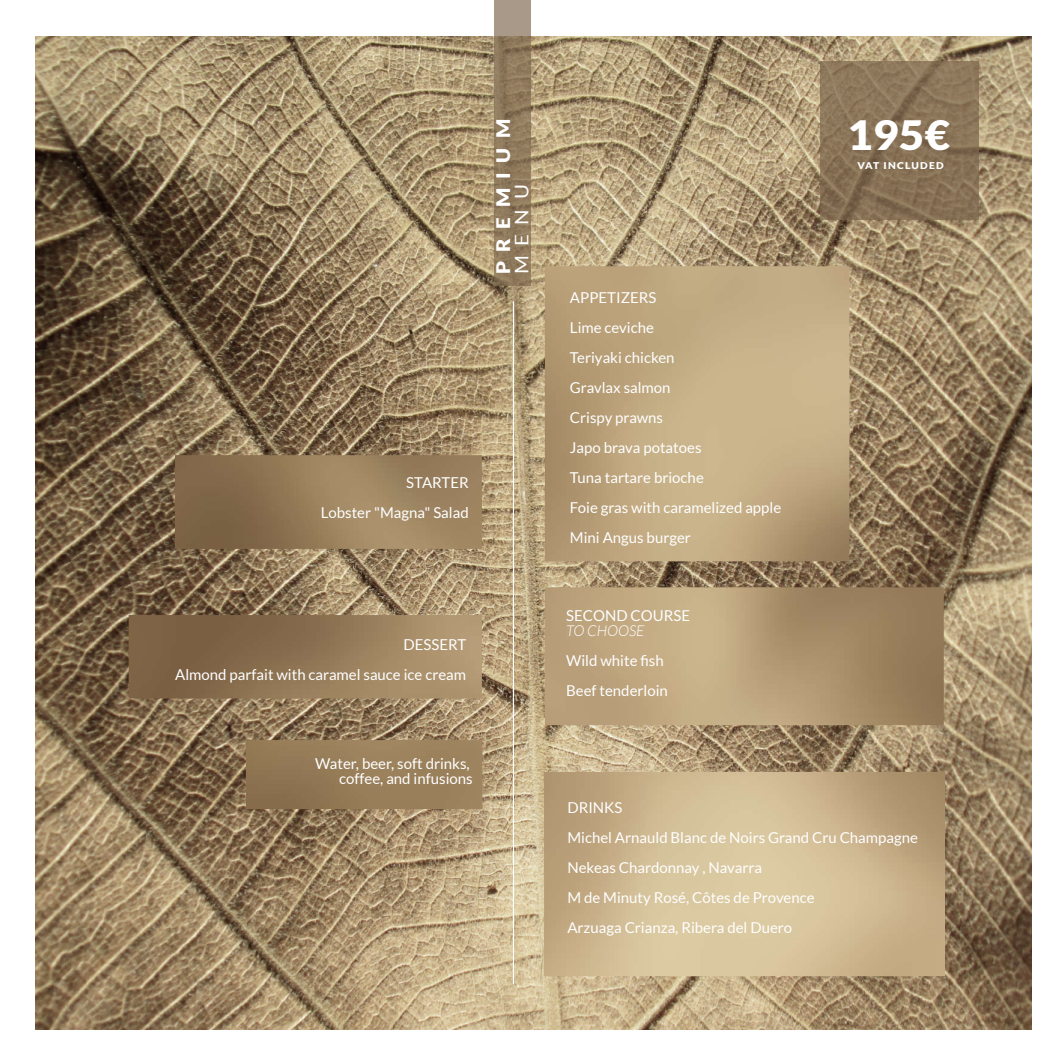
<style>
.page{position:relative;width:1063px;height:1063px;background:#fff}
.page>*{position:absolute;margin:0;border:0;box-sizing:border-box;transform-origin:0 0}
.t1{font:900 40.5px "Lato";color:#fff;scale:1.1 1}
.t2{font:900 18.75px "Lato";letter-spacing:.46em;color:#fff;scale:1.1 1}
.t3{font:18.75px "Lato";color:#fff;scale:1.1 1}
.t4{font:15px/30px "Lato";color:#fff}
.t5{font:italic 300 15px "Lato";color:#fff}
.t6{font:900 9.38px "Lato";letter-spacing:.12em;color:#fff;scale:1.1 1}
</style>
<div class="page">
<img style="left:36px;top:36px;width:995px;height:994px">
<svg style="left:494px;top:0;width:36px;height:266px;fill:#917b5e"></svg>
<svg style="left:820px;top:61px;width:158px;height:158px;fill:#897358"></svg>
<hr style="left:513px;top:301px;width:1px;height:683px;background:#fff">
<img style="left:129px;top:266px;width:816px;height:710px">
<p class="t2" style="left:492px;top:274px;width:143px;rotate:-90deg">PREMIUM</p>
<p class="t3" style="left:511px;top:274px;width:83px;rotate:-90deg">MENU</p>
<p class="t4" style="left:321px;top:467px;width:149px;text-align:right">STARTER<br>Lobster "Magna" Salad</p>
<p class="t4" style="left:175px;top:630px;width:292px;text-align:right">DESSERT<br>Almond parfait with caramel sauce ice cream</p>
<p class="t4" style="left:315px;top:756px;width:159px;line-height:15px;text-align:right">Water, beer, soft drinks, coffee, and infusions</p>
<h1 class="t1" style="left:847px;top:112px;width:95px">195€</h1>
<p class="t4" style="left:570px;top:282px;width:213px">APPETIZERS<br>Lime ceviche<br>Teriyaki chicken<br>Gravlax salmon<br>Crispy prawns<br>Japo brava potatoes<br>Tuna tartare brioche<br>Foie gras with caramelized apple<br>Mini Angus burger</p>
<p class="t4" style="left:566px;top:601px;width:125px">SECOND COURSE</p>
<p class="t5" style="left:566px;top:623px;width:80px">TO CHOOSE</p>
<p class="t4" style="left:566px;top:646px;width:103px">Wild white fish<br>Beef tenderloin</p>
<p class="t6" style="left:857px;top:160px;width:80px">VAT INCLUDED</p>
<p class="t4" style="left:567px;top:792px;width:352px">DRINKS<br>Michel Arnauld Blanc de Noirs Grand Cru Champagne<br>Nekeas Chardonnay , Navarra<br>M de Minuty Rosé, Côtes de Provence<br>Arzuaga Crianza, Ribera del Duero</p>
</div>
